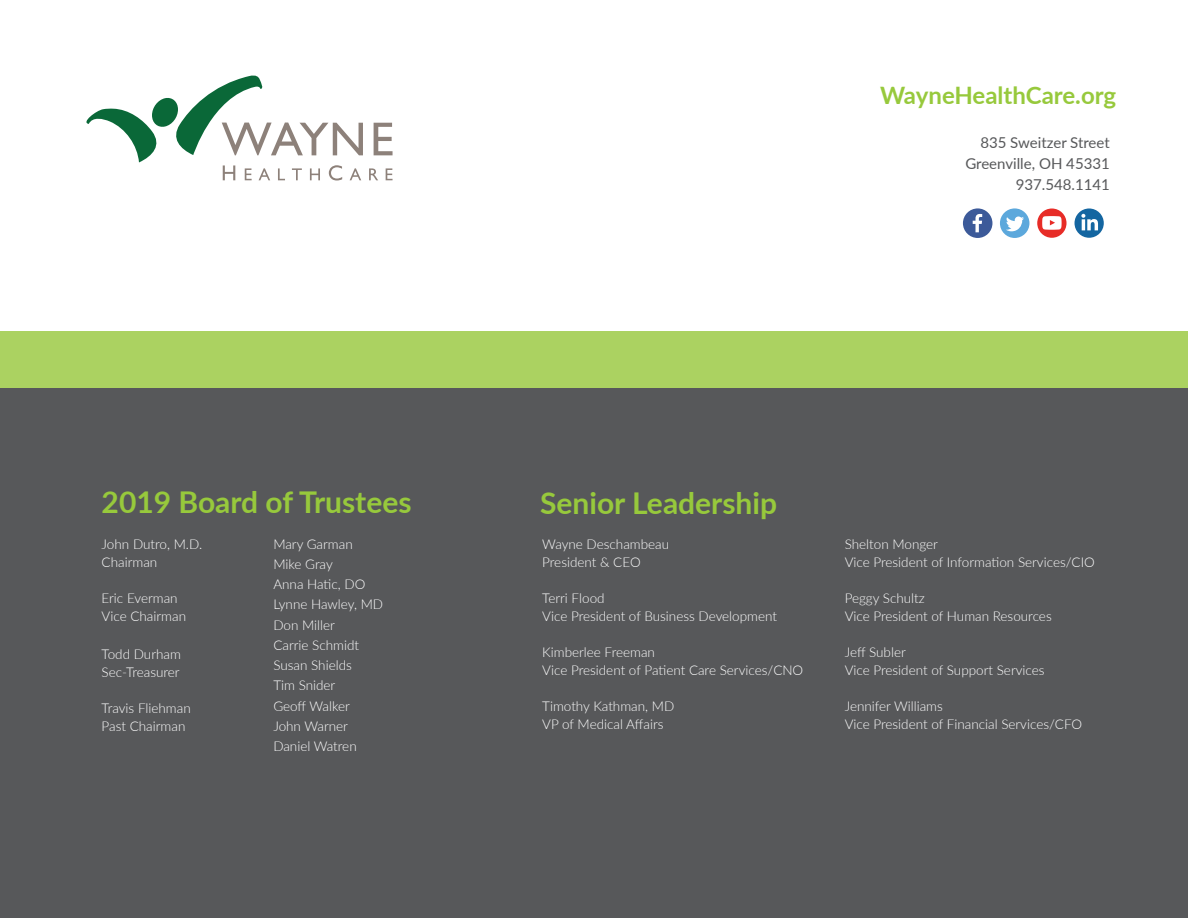
<style>
.page{position:relative;width:1188px;height:918px;background:#fff}
.page>*{position:absolute;margin:0;border:0;box-sizing:border-box;transform-origin:0 0}
.t1{font:700 30px "Lato";color:#97c93c}
.t2{font:700 24px "Lato";color:#97c93c}
.t3{font:15px "Lato";color:#57585a}
.t4{font:300 13.5px/18px "Lato";color:#fff}
</style>
<div class="page">
<div style="left:0;top:360px;width:1188px;height:558px;background:#57585a"></div>
<svg style="left:86px;top:75px;width:307px;height:106px"></svg>
<div style="left:1037px;top:209px;width:30px;height:29px;background:#e72c27;border-radius:50%"></div>
<svg style="left:1042px;top:216px;width:20px;height:14px"></svg>
<div style="left:1000px;top:208px;width:29px;height:30px;background:#5ca8dc;border-radius:50%"></div>
<svg style="left:1006px;top:216px;width:18px;height:15px"></svg>
<div style="left:963px;top:208px;width:29px;height:30px;background:#3c5a99;border-radius:50%"></div>
<svg style="left:973px;top:214px;width:9px;height:18px"></svg>
<div style="left:1075px;top:208px;width:29px;height:30px;background:#1466a1;border-radius:50%"></div>
<svg style="left:1081px;top:214px;width:17px;height:16px"></svg>
<div style="left:0;top:332px;width:1188px;height:56px;background:#abd261"></div>
<p class="t2" style="left:880px;top:78px;width:238px">WayneHealthCare.org</p>
<p class="t3" style="left:980px;top:132px;width:131px">835 Sweitzer Street</p>
<p class="t3" style="left:965px;top:153px;width:146px">Greenville, OH 45331</p>
<p class="t3" style="left:1016px;top:174px;width:96px">937.548.1141</p>
<p class="t1" style="left:102px;top:480px;width:311px">2019 Board of Trustees</p>
<p class="t1" style="left:540px;top:481px;width:239px">Senior Leadership</p>
<p class="t4" style="left:542px;top:534px;width:128px">Wayne Deschambeau</p>
<p class="t4" style="left:542px;top:552px;width:100px">President &amp; CEO</p>
<p class="t4" style="left:542px;top:588px;width:64px">Terri Flood</p>
<p class="t4" style="left:542px;top:606px;width:236px">Vice President of Business Development</p>
<p class="t4" style="left:542px;top:642px;width:114px">Kimberlee Freeman</p>
<p class="t4" style="left:542px;top:660px;width:263px">Vice President of Patient Care Services/CNO</p>
<p class="t4" style="left:542px;top:696px;width:134px">Timothy Kathman, MD</p>
<p class="t4" style="left:542px;top:714px;width:123px">VP of Medical Affairs</p>
<p class="t4" style="left:102px;top:534px;width:102px">John Dutro, M.D.</p>
<p class="t4" style="left:102px;top:552px;width:57px">Chairman</p>
<p class="t4" style="left:102px;top:588px;width:78px">Eric Everman</p>
<p class="t4" style="left:102px;top:606px;width:86px">Vice Chairman</p>
<p class="t4" style="left:102px;top:644px;width:81px">Todd Durham</p>
<p class="t4" style="left:102px;top:662px;width:80px">Sec-Treasurer</p>
<p class="t4" style="left:102px;top:698px;width:91px">Travis Fliehman</p>
<p class="t4" style="left:102px;top:716px;width:85px">Past Chairman</p>
<p class="t4" style="left:273px;top:534px;width:81px">Mary Garman</p>
<p class="t4" style="left:273px;top:554px;width:61px">Mike Gray</p>
<p class="t4" style="left:273px;top:575px;width:94px">Anna Hatic, DO</p>
<p class="t4" style="left:273px;top:595px;width:111px">Lynne Hawley, MD</p>
<p class="t4" style="left:273px;top:615px;width:63px">Don Miller</p>
<p class="t4" style="left:273px;top:635px;width:87px">Carrie Schmidt</p>
<p class="t4" style="left:273px;top:656px;width:80px">Susan Shields</p>
<p class="t4" style="left:273px;top:676px;width:64px">Tim Snider</p>
<p class="t4" style="left:273px;top:696px;width:78px">Geoff Walker</p>
<p class="t4" style="left:273px;top:716px;width:76px">John Warner</p>
<p class="t4" style="left:273px;top:737px;width:85px">Daniel Watren</p>
<p class="t4" style="left:845px;top:534px;width:252px">Shelton Monger<br>Vice President of Information Services/CIO</p>
<p class="t4" style="left:845px;top:588px;width:209px">Peggy Schultz<br>Vice President of Human Resources</p>
<p class="t4" style="left:845px;top:642px;width:201px">Jeff Subler<br>Vice President of Support Services</p>
<p class="t4" style="left:845px;top:696px;width:239px">Jennifer Williams<br>Vice President of Financial Services/CFO</p>
</div>
